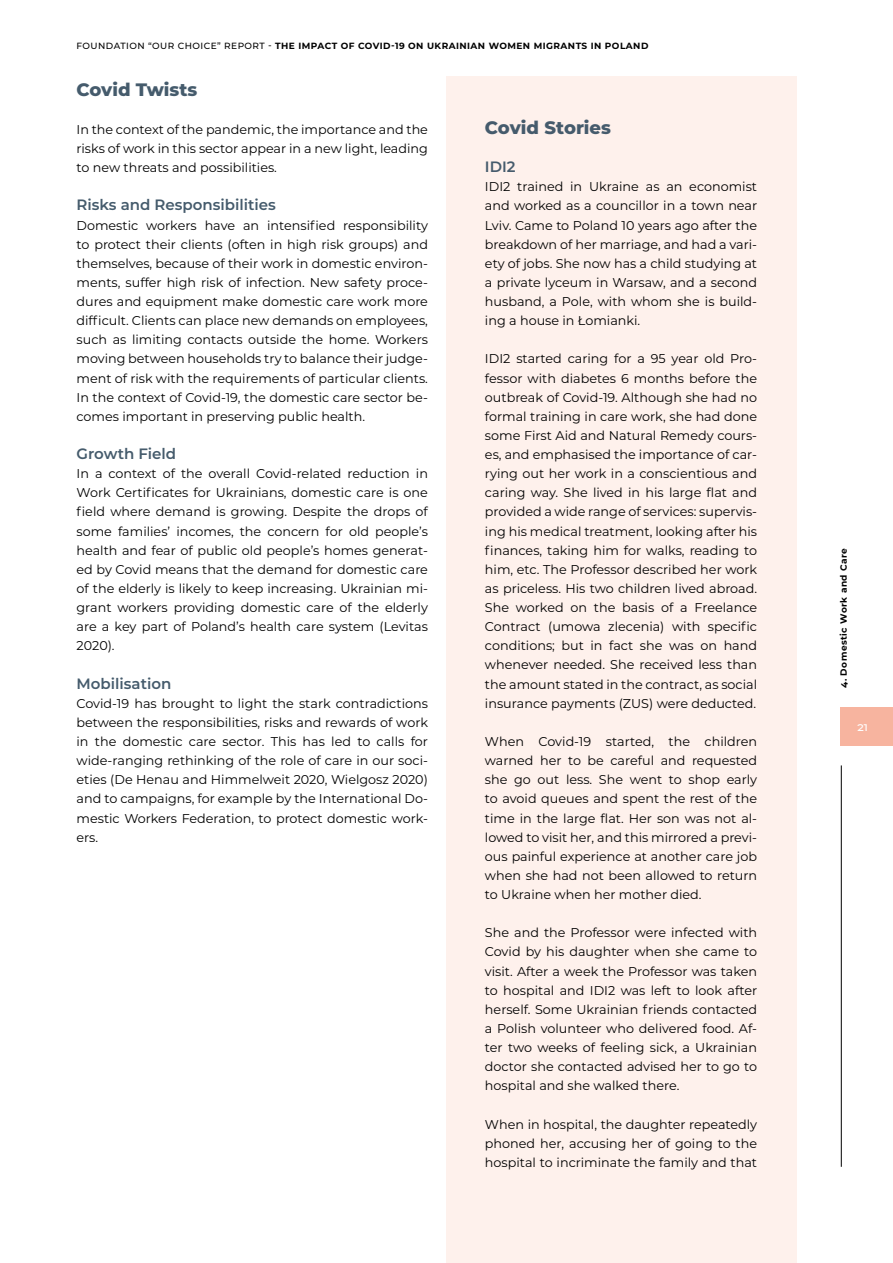
<style>
.page{position:relative;width:893px;height:1263px;background:#fff}
.page>*{position:absolute;margin:0;border:0;box-sizing:border-box;transform-origin:0 0}
.t1{font:800 18px "Montserrat";color:#455b6c}
.t2{font:600 15px "Montserrat";color:#455b6c}
.t3{font:12.75px/19.2px "Montserrat";color:#000;text-align:justify}
.t4{font:500 11.25px "Montserrat";color:#fff}
.t5{font:700 9px "Montserrat";letter-spacing:.05em;color:#000}
.s1{font-weight:500}
</style>
<div class="page">
<div style="left:840px;top:708px;width:53px;height:38px;background:#f7b49f"></div>
<hr style="left:841px;top:765px;width:1px;height:402px;background:#000">
<div style="left:446px;top:77px;width:350px;height:1186px;background:#fef1ec"></div>
<p class="t5" style="left:77px;top:39px;width:573px"><span class="s1">FOUNDATION “OUR CHOICE” REPORT -</span> THE IMPACT OF COVID-19 ON UKRAINIAN WOMEN MIGRANTS IN POLAND</p>
<h1 class="t1" style="left:77px;top:76px;width:122px">Covid Twists</h1>
<p class="t3" style="left:77px;top:119px;width:353px">In the context of the pandemic, the importance and the risks of work in this sector appear in a new light, leading to new threats and possibilities.</p>
<p class="t2" style="left:77px;top:194px;width:201px">Risks and Responsibilities</p>
<p class="t3" style="left:77px;top:215px;width:353px">Domestic workers have an intensified responsibility to protect their clients (often in high risk groups) and themselves, because of their work in domestic environ&shy;ments, suffer high risk of infection. New safety proce&shy;dures and equipment make domestic care work more difficult. Clients can place new demands on employees, such as limiting contacts outside the home. Workers moving between households try to balance their judge&shy;ment of risk with the requirements of particular clients.<br>In the context of Covid-19, the domestic care sector be&shy;comes important in preserving public health.</p>
<p class="t2" style="left:77px;top:443px;width:101px">Growth Field</p>
<p class="t3" style="left:77px;top:464px;width:353px">In a context of the overall Covid-related reduction in Work Certificates for Ukrainians, domestic care is one field where demand is growing. Despite the drops of some families’ incomes, the concern for old people’s health and fear of public old people’s homes generat&shy;ed by Covid means that the demand for domestic care of the elderly is likely to keep increasing. Ukrainian mi&shy;grant workers providing domestic care of the elderly are a key part of Poland’s health care system (Levitas 2020).</p>
<p class="t2" style="left:77px;top:673px;width:96px">Mobilisation</p>
<p class="t3" style="left:77px;top:693px;width:353px">Covid-19 has brought to light the stark contradictions between the responsibilities, risks and rewards of work in the domestic care sector. This has led to calls for wide-ranging rethinking of the role of care in our soci&shy;eties (De Henau and Himmelweit 2020, Wielgosz 2020) and to campaigns, for example by the International Do&shy;mestic Workers Federation, to protect domestic work&shy;ers.</p>
<h1 class="t1" style="left:485px;top:114px;width:128px">Covid Stories</h1>
<p class="t2" style="left:485px;top:156px;width:32px">IDI2</p>
<p class="t3" style="left:485px;top:177px;width:274px">IDI2 trained in Ukraine as an economist and worked as a councillor in a town near Lviv. Came to Poland 10 years ago after the breakdown of her marriage, and had a vari&shy;ety of jobs. She now has a child studying at a private lyceum in Warsaw, and a second husband, a Pole, with whom she is build&shy;ing a house in Łomianki.</p>
<p class="t3" style="left:485px;top:349px;width:274px">IDI2 started caring for a 95 year old Pro&shy;fessor with diabetes 6 months before the outbreak of Covid-19. Although she had no formal training in care work, she had done some First Aid and Natural Remedy cours&shy;es, and emphasised the importance of car&shy;rying out her work in a conscientious and caring way. She lived in his large flat and provided a wide range of services: supervis&shy;ing his medical treatment, looking after his finances, taking him for walks, reading to him, etc. The Professor described her work as priceless. His two children lived abroad.<br>She worked on the basis of a Freelance Contract (umowa zlecenia) with specific conditions; but in fact she was on hand whenever needed. She received less than the amount stated in the contract, as social insurance payments (ZUS) were deducted.</p>
<p class="t3" style="left:485px;top:731px;width:274px">When Covid-19 started, the children warned her to be careful and requested she go out less. She went to shop early to avoid queues and spent the rest of the time in the large flat. Her son was not al&shy;lowed to visit her, and this mirrored a previ&shy;ous painful experience at another care job when she had not been allowed to return to Ukraine when her mother died.</p>
<p class="t3" style="left:485px;top:923px;width:274px">She and the Professor were infected with Covid by his daughter when she came to visit. After a week the Professor was taken to hospital and IDI2 was left to look after herself. Some Ukrainian friends contacted a Polish volunteer who delivered food. Af&shy;ter two weeks of feeling sick, a Ukrainian doctor she contacted advised her to go to hospital and she walked there.</p>
<p class="t3" style="left:485px;top:1114px;width:274px">When in hospital, the daughter repeatedly phoned her, accusing her of going to the hospital to incriminate the family and that</p>
<p class="t5" style="left:837px;top:688px;width:142px;rotate:-90deg">4. Domestic Work and Care</p>
<p class="t4" style="left:857px;top:719px;width:12px">21</p>
</div>
